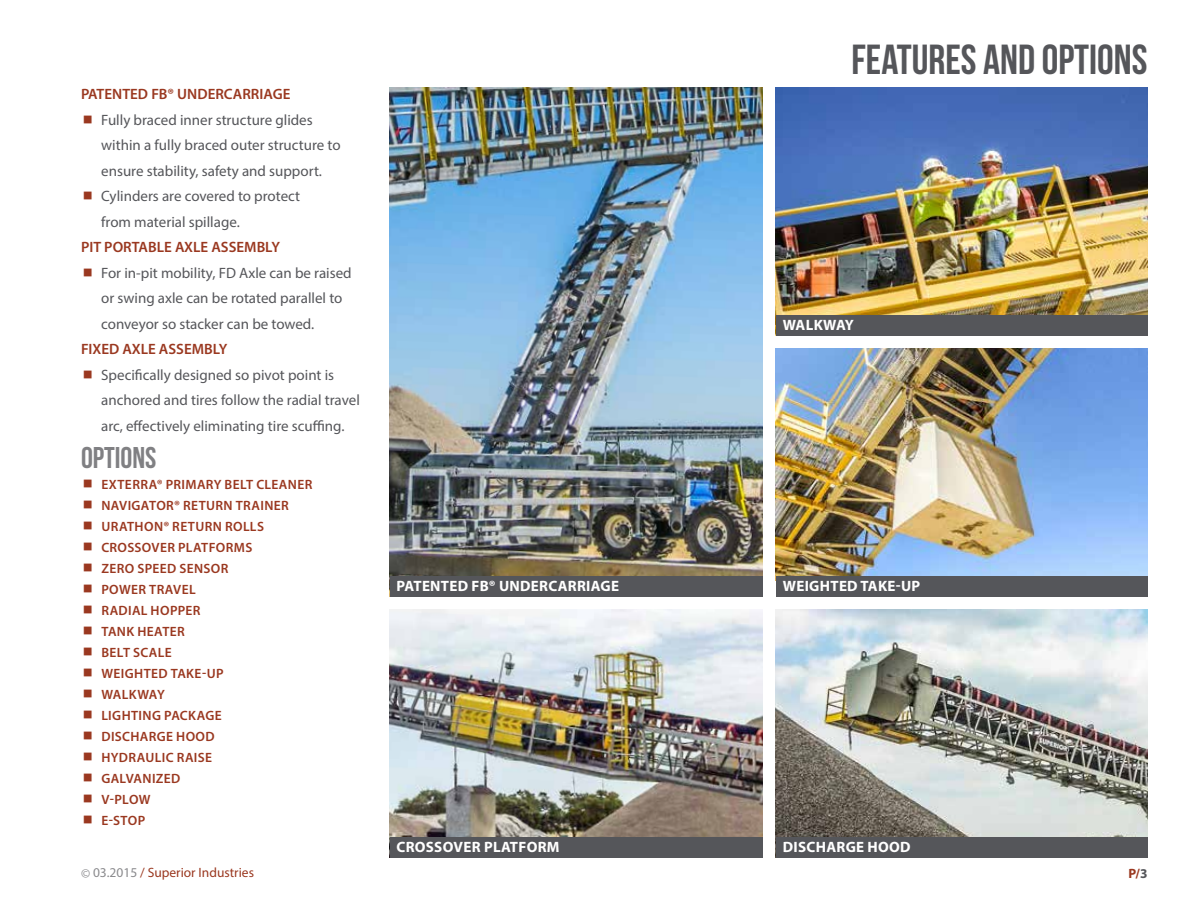
<style>
.page{position:relative;width:1188px;height:918px;background:#fff}
.page>*{position:absolute;margin:0;border:0;box-sizing:border-box;transform-origin:0 0}
.t1{font:42px "Bebas Neue";color:#55565a}
.t2{font:30px "Bebas Neue";color:#808083}
.t3{font:15px/25.5px "Myriad Pro";color:#55565a}
.t4{font:700 15px "Myriad Pro";letter-spacing:.02em;color:#fff}
.t5{font:600 15px "Myriad Pro";color:#9a3820}
.t6{font:700 15px "Myriad Pro";letter-spacing:-.005em;color:#fff}
.t7{font:600 13.5px/21px "Myriad Pro";letter-spacing:.03em;color:#9a3820}
.t8{font:13.5px "Myriad Pro";color:#9a3820}
.t9{font:700 13.5px "Myriad Pro";color:#9a3820}
.s1{color:#8a8a8d}
.s2{color:#55565a}
</style>
<div class="page">
<img style="left:390px;top:88px;width:372px;height:488px">
<img style="left:776px;top:88px;width:372px;height:227px">
<img style="left:776px;top:349px;width:372px;height:227px">
<img style="left:390px;top:610px;width:372px;height:227px">
<img style="left:776px;top:610px;width:372px;height:227px">
<div style="left:390px;top:837px;width:372px;height:20px;background:#55565a"></div>
<div style="left:776px;top:837px;width:372px;height:20px;background:#55565a"></div>
<div style="left:390px;top:576px;width:372px;height:20px;background:#55565a"></div>
<div style="left:776px;top:315px;width:372px;height:20px;background:#55565a"></div>
<div style="left:776px;top:576px;width:372px;height:20px;background:#55565a"></div>
<p class="t5" style="left:81px;top:84px;width:211px">PATENTED FB® UNDERCARRIAGE</p>
<p class="t3" style="left:101px;top:106px;width:241px">Fully braced inner structure glides within a fully braced outer structure to ensure stability, safety and support.<br>Cylinders are covered to protect<br>from material spillage.</p>
<p class="t5" style="left:81px;top:237px;width:201px">PIT PORTABLE AXLE ASSEMBLY</p>
<p class="t3" style="left:101px;top:259px;width:252px">For in-pit mobility, FD Axle can be raised or swing axle can be rotated parallel to conveyor so stacker can be towed.</p>
<p class="t5" style="left:81px;top:339px;width:148px">FIXED AXLE ASSEMBLY</p>
<p class="t3" style="left:101px;top:361px;width:260px">Specifically designed so pivot point is anchored and tires follow the radial travel arc, effectively eliminating tire scuffing.</p>
<h2 class="t2" style="left:81px;top:441px;width:77px">OPTIONS</h2>
<p class="t7" style="left:101px;top:474px;width:213px">EXTERRA® PRIMARY BELT CLEANER<br>NAVIGATOR® RETURN TRAINER<br>URATHON® RETURN ROLLS<br>CROSSOVER PLATFORMS<br>ZERO SPEED SENSOR<br>POWER TRAVEL<br>RADIAL HOPPER<br>TANK HEATER<br>BELT SCALE<br>WEIGHTED TAKE-UP<br>WALKWAY<br>LIGHTING PACKAGE<br>DISCHARGE HOOD<br>HYDRAULIC RAISE<br>GALVANIZED<br>V-PLOW<br>E-STOP</p>
<h1 class="t1" style="left:852px;top:37px;width:297px">FEATURES AND OPTIONS</h1>
<p class="t4" style="left:396px;top:576px;width:224px">PATENTED FB® UNDERCARRIAGE</p>
<p class="t6" style="left:783px;top:315px;width:72px">WALKWAY</p>
<p class="t4" style="left:783px;top:576px;width:139px">WEIGHTED TAKE-UP</p>
<p class="t4" style="left:396px;top:837px;width:165px">CROSSOVER PLATFORM</p>
<p class="t4" style="left:783px;top:837px;width:129px">DISCHARGE HOOD</p>
<p class="t8" style="left:81px;top:865px;width:175px"><span class="s1">© 03.2015</span> / Superior Industries</p>
<p class="t9" style="left:1128px;top:864px;width:21px">P/<span class="s2">3</span></p>
</div>
